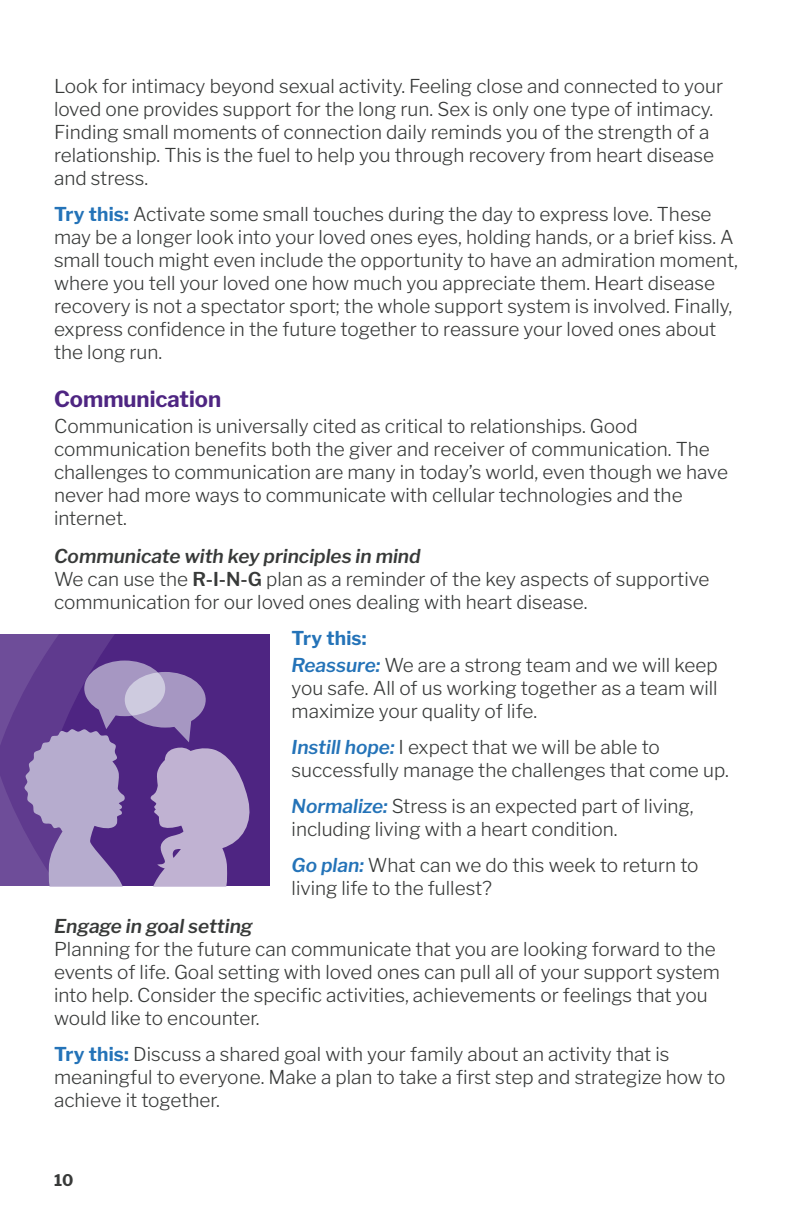
<style>
.page{position:relative;width:792px;height:1224px;background:#fff}
.page>*{position:absolute;margin:0;border:0;box-sizing:border-box;transform-origin:0 0}
.subheads{font:700 22px "Libre Franklin";color:#4e2582}
.text{font:300 19px/23px "Libre Franklin";color:#383a39}
._2nd_sub{font:italic 600 19px "Libre Franklin";color:#383a39}
.text_no_space_after{font:700 19px "Libre Franklin";letter-spacing:.01em;color:#2473b8}
.t1{font:700 16px "Libre Franklin";color:#383a39}
.s1{font-weight:700;color:#2473b8}
.s2{font-weight:600}
.s3{font-weight:600;font-style:italic;color:#2473b8}
</style>
<div class="page">
<div style="left:0;top:634px;width:270px;height:252px;background:#4e2582"></div>
<svg style="left:0;top:634px;width:209px;height:253px"></svg>
<svg style="left:24px;top:661px;width:226px;height:225px"></svg>
<p class="text" style="left:54px;top:73px;width:671px">Look for intimacy beyond sexual activity. Feeling close and connected to your loved one provides support for the long run. Sex is only one type of intimacy.<br>Finding small moments of connection daily reminds you of the strength of a relationship. This is the fuel to help you through recovery from heart disease and stress.</p>
<p class="text" style="left:54px;top:201px;width:686px"><span class="s1">Try this:</span> Activate some small touches during the day to express love. These may be a longer look into your loved ones eyes, holding hands, or a brief kiss. A small touch might even include the opportunity to have an admiration moment, where you tell your loved one how much you appreciate them. Heart disease recovery is not a spectator sport; the whole support system is involved. Finally, express confidence in the future together to reassure your loved ones about the long run.</p>
<p class="subheads" style="left:54px;top:382px;width:169px">Communication</p>
<p class="text" style="left:54px;top:413px;width:676px">Communication is universally cited as critical to relationships. Good communication benefits both the giver and receiver of communication. The challenges to communication are many in today’s world, even though we have never had more ways to communicate with cellular technologies and the internet.</p>
<p class="_2nd_sub" style="left:54px;top:541px;width:368px">Communicate with key principles in mind</p>
<p class="text" style="left:54px;top:566px;width:657px">We can use the <span class="s2">R-I-N-G</span> plan as a reminder of the key aspects of supportive communication for our loved ones dealing with heart disease.</p>
<p class="text_no_space_after" style="left:292px;top:623px;width:76px">Try this:</p>
<p class="text" style="left:292px;top:652px;width:428px;text-align:justify"><span class="s3">Reassure:</span> We are a strong team and we will keep you safe. All of us working together as a team will maximize your quality of life.</p>
<p class="text" style="left:292px;top:734px;width:439px"><span class="s3">Instill hope:</span> I expect that we will be able to successfully manage the challenges that come up.</p>
<p class="text" style="left:292px;top:793px;width:403px"><span class="s3">Normalize:</span> Stress is an expected part of living, including living with a heart condition.</p>
<p class="text" style="left:292px;top:852px;width:409px"><span class="s3">Go plan:</span> What can we do this week to return to living life to the fullest?</p>
<p class="_2nd_sub" style="left:54px;top:912px;width:200px">Engage in goal setting</p>
<p class="text" style="left:54px;top:936px;width:668px">Planning for the future can communicate that you are looking forward to the events of life. Goal setting with loved ones can pull all of your support system into help. Consider the specific activities, achievements or feelings that you would like to encounter.</p>
<p class="text" style="left:54px;top:1041px;width:673px"><span class="s1">Try this:</span> Discuss a shared goal with your family about an activity that is meaningful to everyone. Make a plan to take a first step and strategize how to achieve it together.</p>
<p class="t1" style="left:54px;top:1168px;width:21px">10</p>
</div>
